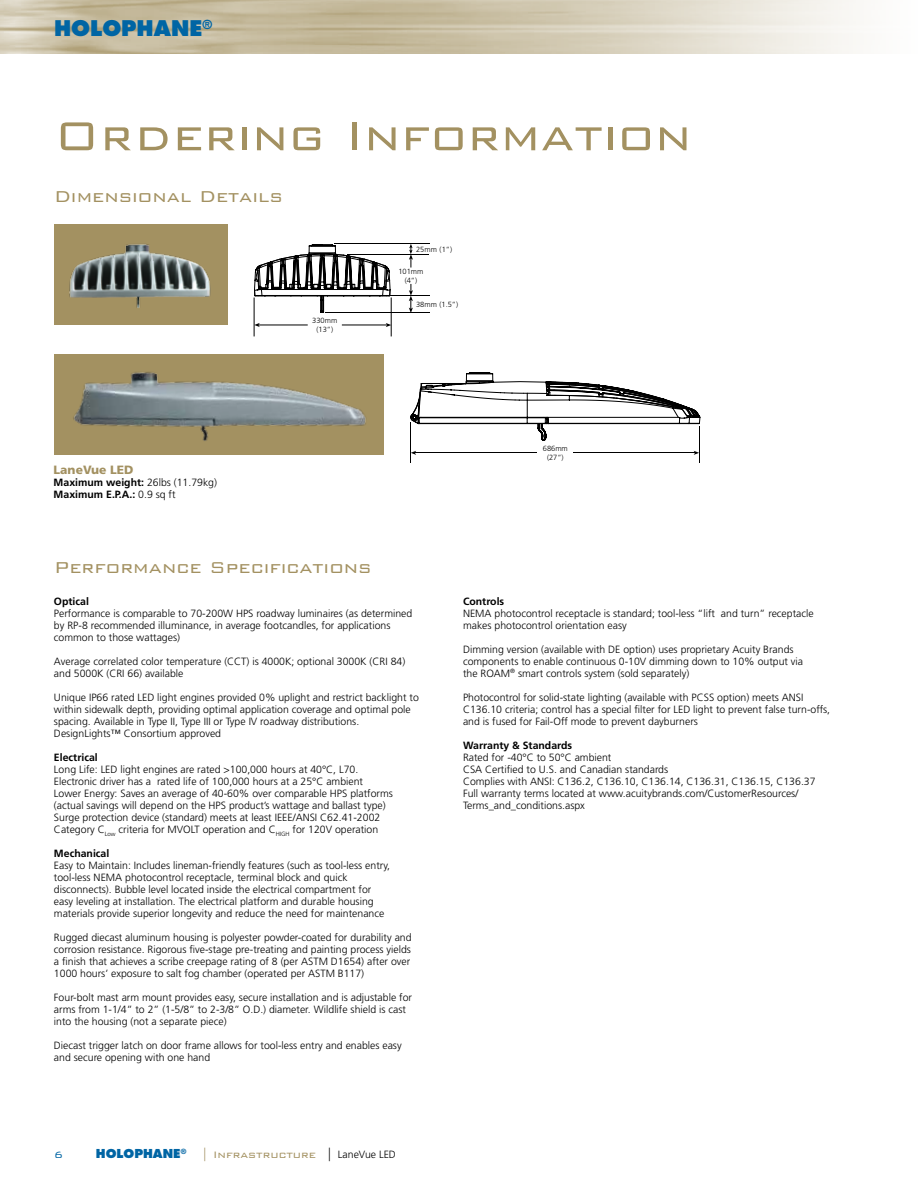
<style>
.page{position:relative;width:918px;height:1188px;background:#fff}
.page>*{position:absolute;margin:0;border:0;box-sizing:border-box;transform-origin:0 0}
.t1{font:300 54px "Bank Gothic";color:#a39161}
.t2{font:300 21px "Bank Gothic";color:#a39161}
.t3{font:800 21px "Futura Std";color:#0065a4}
.t4{font:300 12.45px "Bank Gothic";color:#a39161}
.t5{font:800 12px "Futura Std";color:#0065a4}
.t6{font:900 12px "Frutiger";color:#a39161}
.t7{font:300 12px "Bank Gothic";color:#0065a4}
.t8{font:300 10.5px/12px "Frutiger";color:#000}
.t9{font:700 10.5px/12px "Frutiger";color:#000}
.t10{font:300 7.5px/9px "Frutiger";color:#000;text-align:center}
.s1{font-weight:300}
.s2{font-size:13.5px}
.s3{font-size:13.5px;color:#000}
.s4{font-family:"Frutiger";font-size:10.5px;color:#000}
</style>
<div class="page">
<div style="left:54px;top:354px;width:330px;height:101px;background:#a39161"></div>
<svg style="left:410px;top:372px;width:290px;height:91px"></svg>
<div style="left:54px;top:224px;width:173px;height:101px;background:#a39161"></div>
<hr style="left:254px;top:298px;width:1px;height:38px;background:#000">
<hr style="left:391px;top:298px;width:1px;height:38px;background:#000">
<hr style="left:257px;top:325px;width:51px;height:1px;background:#000">
<hr style="left:342px;top:325px;width:47px;height:1px;background:#000">
<svg style="left:254px;top:323px;width:6px;height:4px"></svg>
<svg style="left:386px;top:323px;width:5px;height:4px"></svg>
<hr style="left:325px;top:313px;width:105px;height:1px;background:#000">
<svg style="left:253px;top:243px;width:177px;height:70px"></svg>
<img style="left:73px;top:372px;width:293px;height:69px">
<img style="left:69px;top:244px;width:142px;height:64px">
<h2 class="t3" style="left:54px;top:14px;width:160px">HOLOPHANE<sup>®</sup></h2>
<h1 class="t1" style="left:54px;top:95px;width:639px">Ordering Information</h1>
<h2 class="t2" style="left:54px;top:180px;width:230px">Dimensional Details</h2>
<p class="t10" style="left:312px;top:316px;width:27px">330mm (13”)</p>
<p class="t10" style="left:416px;top:244px;width:37px">25mm (1”)</p>
<p class="t10" style="left:398px;top:266px;width:27px">101mm (4”)</p>
<p class="t10" style="left:416px;top:300px;width:44px">38mm (1.5”)</p>
<p class="t6" style="left:54px;top:463px;width:81px">LaneVue LED</p>
<p class="t9" style="left:54px;top:476px;width:165px">Maximum weight: <span class="s1">26lbs (11.79kg)<br></span>Maximum E.P.A.: <span class="s1">0.9 sq ft</span></p>
<h2 class="t2" style="left:54px;top:552px;width:319px">Performance Specifications</h2>
<p class="t10" style="left:543px;top:444px;width:27px">686mm (27”)</p>
<p class="t9" style="left:54px;top:595px;width:37px">Optical</p>
<p class="t8" style="left:54px;top:607px;width:360px">Performance is comparable to 70-200W HPS roadway luminaires (as determined by RP-8 recommended illuminance, in average footcandles, for applications common to those wattages)</p>
<p class="t8" style="left:54px;top:655px;width:353px">Average correlated color temperature (CCT) is 4000K; optional 3000K (CRI 84) and 5000K (CRI 66) available</p>
<p class="t8" style="left:54px;top:691px;width:366px">Unique IP66 rated LED light engines provided 0% uplight and restrict backlight to within sidewalk depth, providing optimal application coverage and optimal pole spacing. Available in Type II, Type III or Type IV roadway distributions.<br>DesignLights™ Consortium approved</p>
<p class="t9" style="left:54px;top:751px;width:45px">Electrical</p>
<p class="t8" style="left:54px;top:763px;width:340px">Long Life: LED light engines are rated &gt;100,000 hours at 40°C, L70.<br>Electronic driver has a rated life of 100,000 hours at a 25°C ambient Lower Energy: Saves an average of 40-60% over comparable HPS platforms (actual savings will depend on the HPS product’s wattage and ballast type)<br>Surge protection device (standard) meets at least IEEE/ANSI C62.41-2002<br>Category C<sub>Low</sub> criteria for MVOLT operation and C<sub>HIGH</sub> for 120V operation</p>
<p class="t9" style="left:54px;top:847px;width:57px">Mechanical</p>
<p class="t8" style="left:54px;top:859px;width:338px">Easy to Maintain: Includes lineman-friendly features (such as tool-less entry, tool-less NEMA photocontrol receptacle, terminal block and quick disconnects). Bubble level located inside the electrical compartment for easy leveling at installation. The electrical platform and durable housing materials provide superior longevity and reduce the need for maintenance</p>
<p class="t8" style="left:54px;top:931px;width:359px">Rugged diecast aluminum housing is polyester powder-coated for durability and corrosion resistance. Rigorous five-stage pre-treating and painting process yields a finish that achieves a scribe creepage rating of 8 (per ASTM D1654) after over 1000 hours’ exposure to salt fog chamber (operated per ASTM B117)</p>
<p class="t8" style="left:54px;top:991px;width:360px">Four-bolt mast arm mount provides easy, secure installation and is adjustable for arms from 1-1/4” to 2” (1-5/8” to 2-3/8” O.D.) diameter. Wildlife shield is cast into the housing (not a separate piece)</p>
<p class="t8" style="left:54px;top:1039px;width:349px">Diecast trigger latch on door frame allows for tool-less entry and enables easy and secure opening with one hand</p>
<p class="t7" style="left:54px;top:1146px;width:10px">6</p>
<p class="t5" style="left:96px;top:1146px;width:92px">HOLOPHANE<sup>®</sup></p>
<p class="t4" style="left:201px;top:1145px;width:196px"><span class="s2">|</span> Infrastructure <span class="s3">|</span> <span class="s4">LaneVue LED</span></p>
<p class="t9" style="left:463px;top:595px;width:43px">Controls</p>
<p class="t8" style="left:463px;top:607px;width:352px">NEMA photocontrol receptacle is standard; tool-less “lift and turn” receptacle makes photocontrol orientation easy</p>
<p class="t8" style="left:463px;top:643px;width:342px">Dimming version (available with DE option) uses proprietary Acuity Brands components to enable continuous 0-10V dimming down to 10% output via the ROAM<sup>®</sup> smart controls system (sold separately)</p>
<p class="t8" style="left:463px;top:691px;width:369px">Photocontrol for solid-state lighting (available with PCSS option) meets ANSI<br>C136.10 criteria; control has a special filter for LED light to prevent false turn-offs, and is fused for Fail-Off mode to prevent dayburners</p>
<p class="t9" style="left:463px;top:739px;width:111px">Warranty &amp; Standards</p>
<p class="t8" style="left:463px;top:751px;width:354px">Rated for -40°C to 50°C ambient<br>CSA Certified to U.S. and Canadian standards<br>Complies with ANSI: C136.2, C136.10, C136.14, C136.31, C136.15, C136.37<br>Full warranty terms located at www.acuitybrands.com/CustomerResources/ Terms_and_conditions.aspx</p>
<p class="t10" style="left:473px;top:603px;width:27px">330mm (13”)</p>
</div>
